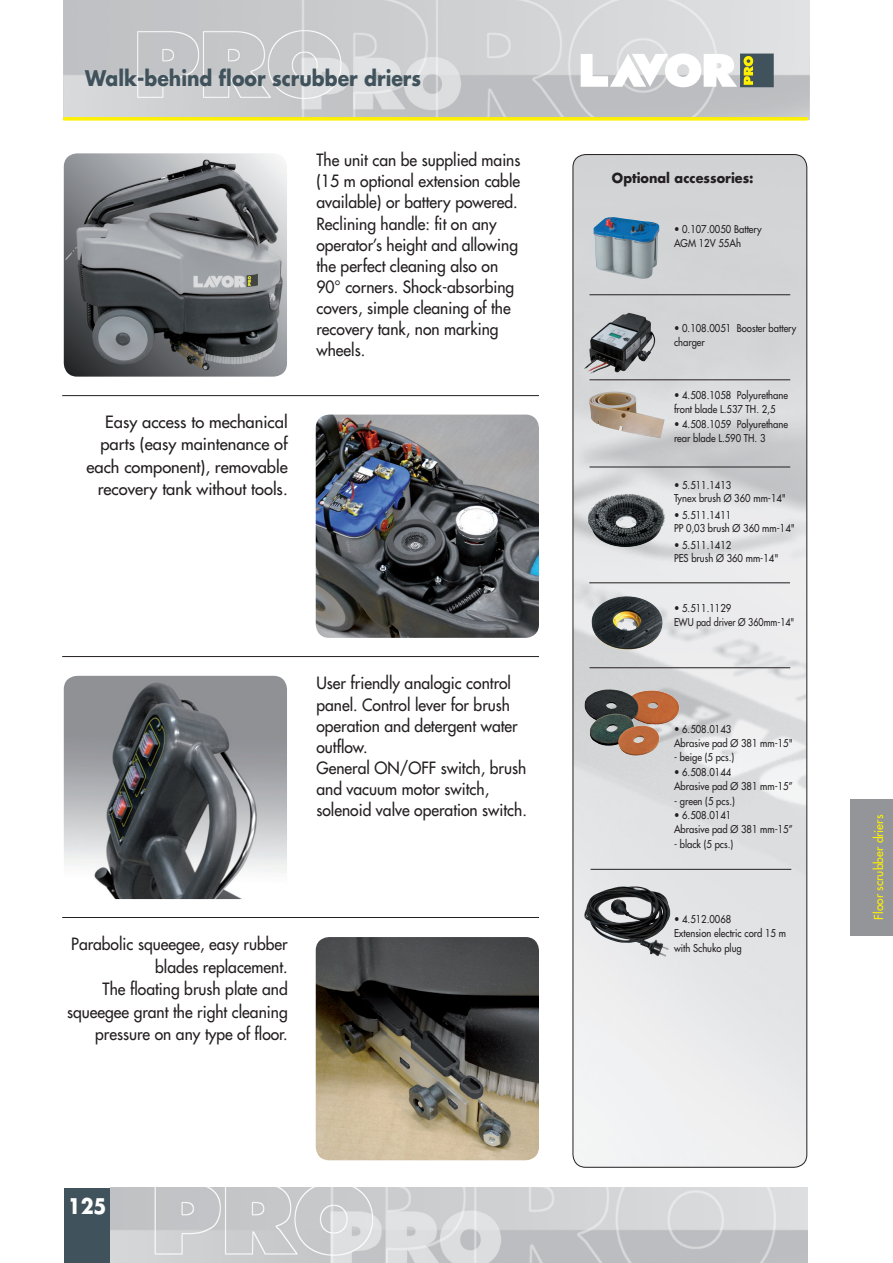
<style>
.page{position:relative;width:893px;height:1263px;background:#fff}
.page>*{position:absolute;margin:0;border:0;box-sizing:border-box;transform-origin:0 0}
.t1{font:700 21px "Futura Std";color:#40525b;scale:.9 1}
.t2{font:700 21px "Futura Std";color:#fff;scale:.9 1}
.t3{font:500 16.5px/21px "Futura Std";color:#231f20;scale:.95 1}
.t4{font:500 16.5px/22.5px "Futura Std";color:#231f20;text-align:right}
.t5{font:700 13.5px "Futura Std";color:#231f20;scale:.95 1}
.t6{font:500 12px "Futura Std";color:#fff101}
.t7{font:500 10.5px/14.4px "Futura Std";color:#231f20;scale:.9 1}
</style>
<div class="page">
<img style="left:64px;top:0;width:745px;height:119px">
<div style="left:64px;top:1188px;width:47px;height:75px;background:#40525b"></div>
<img style="left:111px;top:1188px;width:697px;height:75px">
<hr style="left:63px;top:117px;width:744px;height:3px;background:#fff101">
<svg style="left:581px;top:53px;width:156px;height:34px"></svg>
<div style="left:740px;top:54px;width:34px;height:33px;background:#40525b"></div>
<svg style="left:743px;top:56px;width:10px;height:29px"></svg>
<img style="left:573px;top:155px;width:234px;height:1012px">
<div style="left:573px;top:154px;width:234px;height:1014px;border:1px solid #231f20;border-radius:13px"></div>
<div style="left:850px;top:799px;width:43px;height:136px;background:#939598"></div>
<hr style="left:589px;top:467px;width:201px;height:1px;background:#231f20">
<hr style="left:589px;top:667px;width:201px;height:1px;background:#231f20">
<hr style="left:62px;top:395px;width:477px;height:1px;background:#231f20">
<hr style="left:62px;top:656px;width:477px;height:1px;background:#231f20">
<hr style="left:62px;top:917px;width:477px;height:1px;background:#231f20">
<img style="left:589px;top:392px;width:76px;height:46px">
<img style="left:578px;top:687px;width:112px;height:73px">
<img style="left:584px;top:489px;width:84px;height:64px">
<img style="left:586px;top:589px;width:79px;height:65px">
<img style="left:64px;top:153px;width:223px;height:224px">
<img style="left:316px;top:415px;width:223px;height:223px">
<img style="left:64px;top:676px;width:223px;height:223px">
<img style="left:316px;top:937px;width:223px;height:223px">
<img style="left:584px;top:886px;width:86px;height:70px">
<hr style="left:591px;top:869px;width:200px;height:1px;background:#231f20">
<hr style="left:589px;top:582px;width:201px;height:1px;background:#231f20">
<hr style="left:589px;top:380px;width:201px;height:1px;background:#231f20">
<hr style="left:589px;top:294px;width:201px;height:1px;background:#231f20">
<img style="left:593px;top:217px;width:66px;height:62px">
<img style="left:584px;top:313px;width:71px;height:61px">
<p class="t1" style="left:85px;top:64px;width:375px">Walk-behind floor scrubber driers</p>
<p class="t4" style="left:86px;top:410px;width:203px">Easy access to mechanical parts (easy maintenance of each component), removable recovery tank without tools.</p>
<p class="t3" style="left:316px;top:150px;width:216px">The unit can be supplied mains (15 m optional extension cable available) or battery powered.<br>Reclining handle: fit on any operator’s height and allowing the perfect cleaning also on<br>90° corners. Shock-absorbing covers, simple cleaning of the recovery tank, non marking wheels.</p>
<p class="t3" style="left:316px;top:673px;width:223px">User friendly analogic control panel. Control lever for brush operation and detergent water outflow.<br>General ON/OFF switch, brush and vacuum motor switch, solenoid valve operation switch.</p>
<p class="t3" style="left:67px;top:933px;width:234px;line-height:22.5px;text-align:right">Parabolic squeegee, easy rubber blades replacement.<br>The floating brush plate and squeegee grant the right cleaning pressure on any type of floor.</p>
<p class="t2" style="left:68px;top:1192px;width:45px">125</p>
<p class="t5" style="left:612px;top:169px;width:151px">Optional accessories:</p>
<p class="t7" style="left:674px;top:221px;width:99px">• 0.107.0050 Battery<br>AGM 12V 55Ah</p>
<p class="t7" style="left:674px;top:320px;width:138px">• 0.108.0051 Booster battery charger</p>
<p class="t7" style="left:674px;top:388px;width:128px">• 4.508.1058 Polyurethane front blade L.537 TH. 2,5</p>
<p class="t7" style="left:674px;top:417px;width:128px">• 4.508.1059 Polyurethane rear blade L.590 TH. 3</p>
<p class="t7" style="left:674px;top:478px;width:126px;line-height:13.5px">• 5.511.1413<br>Tynex brush Ø 360 mm-14"</p>
<p class="t7" style="left:674px;top:508px;width:136px;line-height:13.5px">• 5.511.1411<br>PP 0,03 brush Ø 360 mm-14"</p>
<p class="t7" style="left:674px;top:538px;width:118px;line-height:13.5px">• 5.511.1412<br>PES brush Ø 360 mm-14"</p>
<p class="t7" style="left:674px;top:601px;width:135px">• 5.511.1129<br>EWU pad driver Ø 360mm-14"</p>
<p class="t7" style="left:674px;top:721px;width:134px">• 6.508.0143<br>Abrasive pad Ø 381 mm-15"</p>
<p class="t7" style="left:674px;top:750px;width:68px">- beige (5 pcs.)</p>
<p class="t7" style="left:674px;top:765px;width:134px">• 6.508.0144<br>Abrasive pad Ø 381 mm-15”</p>
<p class="t7" style="left:674px;top:793px;width:69px">- green (5 pcs.)</p>
<p class="t7" style="left:674px;top:808px;width:134px">• 6.508.0141<br>Abrasive pad Ø 381 mm-15”</p>
<p class="t7" style="left:674px;top:837px;width:67px">- black (5 pcs.)</p>
<p class="t7" style="left:674px;top:912px;width:126px">• 4.512.0068<br>Extension electric cord 15 m with Schuko plug</p>
<p class="t6" style="left:871px;top:920px;width:106px;rotate:-90deg">Floor scrubber driers</p>
</div>
